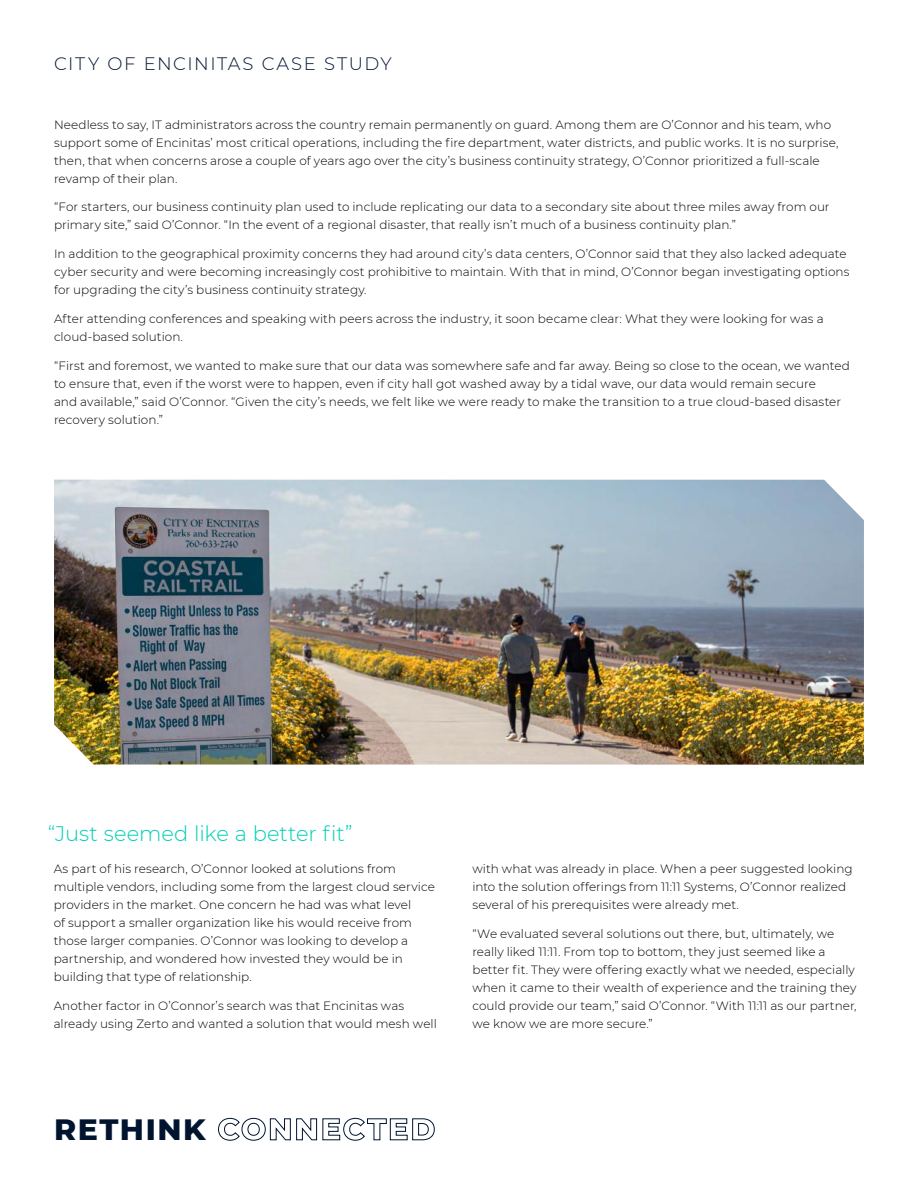
<style>
.page{position:relative;width:918px;height:1188px;background:#fff}
.page>*{position:absolute;margin:0;border:0;box-sizing:border-box;transform-origin:0 0}
.t1{font:800 30px "Montserrat";letter-spacing:.055em;color:#001430}
.t2{font:300 21px "Montserrat";letter-spacing:-.005em;color:#00cfb4}
.t3{font:300 18px "Montserrat";letter-spacing:.09em;color:#001430}
.t4{font:300 12px/18px "Montserrat";letter-spacing:.005em;color:#000}
</style>
<div class="page">
<img style="left:54px;top:480px;width:810px;height:285px">
<h3 class="t3" style="left:54px;top:51px;width:339px">CITY OF ENCINITAS CASE STUDY</h3>
<p class="t4" style="left:54px;top:115px;width:786px">Needless to say, IT administrators across the country remain permanently on guard. Among them are O’Connor and his team, who support some of Encinitas’ most critical operations, including the fire department, water districts, and public works. It is no surprise, then, that when concerns arose a couple of years ago over the city’s business continuity strategy, O’Connor prioritized a full-scale revamp of their plan.</p>
<p class="t4" style="left:54px;top:198px;width:777px">“For starters, our business continuity plan used to include replicating our data to a secondary site about three miles away from our primary site,” said O’Connor. “In the event of a regional disaster, that really isn’t much of a business continuity plan.”</p>
<p class="t4" style="left:54px;top:245px;width:797px">In addition to the geographical proximity concerns they had around city’s data centers, O’Connor said that they also lacked adequate cyber security and were becoming increasingly cost prohibitive to maintain. With that in mind, O’Connor began investigating options for upgrading the city’s business continuity strategy.</p>
<p class="t4" style="left:54px;top:309px;width:771px">After attending conferences and speaking with peers across the industry, it soon became clear: What they were looking for was a cloud-based solution.</p>
<p class="t4" style="left:54px;top:356px;width:797px">“First and foremost, we wanted to make sure that our data was somewhere safe and far away. Being so close to the ocean, we wanted to ensure that, even if the worst were to happen, even if city hall got washed away by a tidal wave, our data would remain secure<br>and available,” said O’Connor. “Given the city’s needs, we felt like we were ready to make the transition to a true cloud-based disaster recovery solution.”</p>
<h2 class="t2" style="left:48px;top:819px;width:306px">“Just seemed like a better fit”</h2>
<p class="t4" style="left:54px;top:859px;width:383px">As part of his research, O’Connor looked at solutions from multiple vendors, including some from the largest cloud service providers in the market. One concern he had was what level<br>of support a smaller organization like his would receive from those larger companies. O’Connor was looking to develop a partnership, and wondered how invested they would be in building that type of relationship.</p>
<p class="t4" style="left:54px;top:996px;width:385px">Another factor in O’Connor’s search was that Encinitas was already using Zerto and wanted a solution that would mesh well</p>
<h1 class="t1" style="left:54px;top:1107px;width:383px">RETHINK CONNECTED</h1>
<p class="t4" style="left:472px;top:859px;width:382px">with what was already in place. When a peer suggested looking into the solution offerings from 11:11 Systems, O’Connor realized several of his prerequisites were already met.</p>
<p class="t4" style="left:472px;top:924px;width:386px">“We evaluated several solutions out there, but, ultimately, we really liked 11:11. From top to bottom, they just seemed like a better fit. They were offering exactly what we needed, especially when it came to their wealth of experience and the training they could provide our team,” said O’Connor. “With 11:11 as our partner, we know we are more secure.”</p>
</div>
